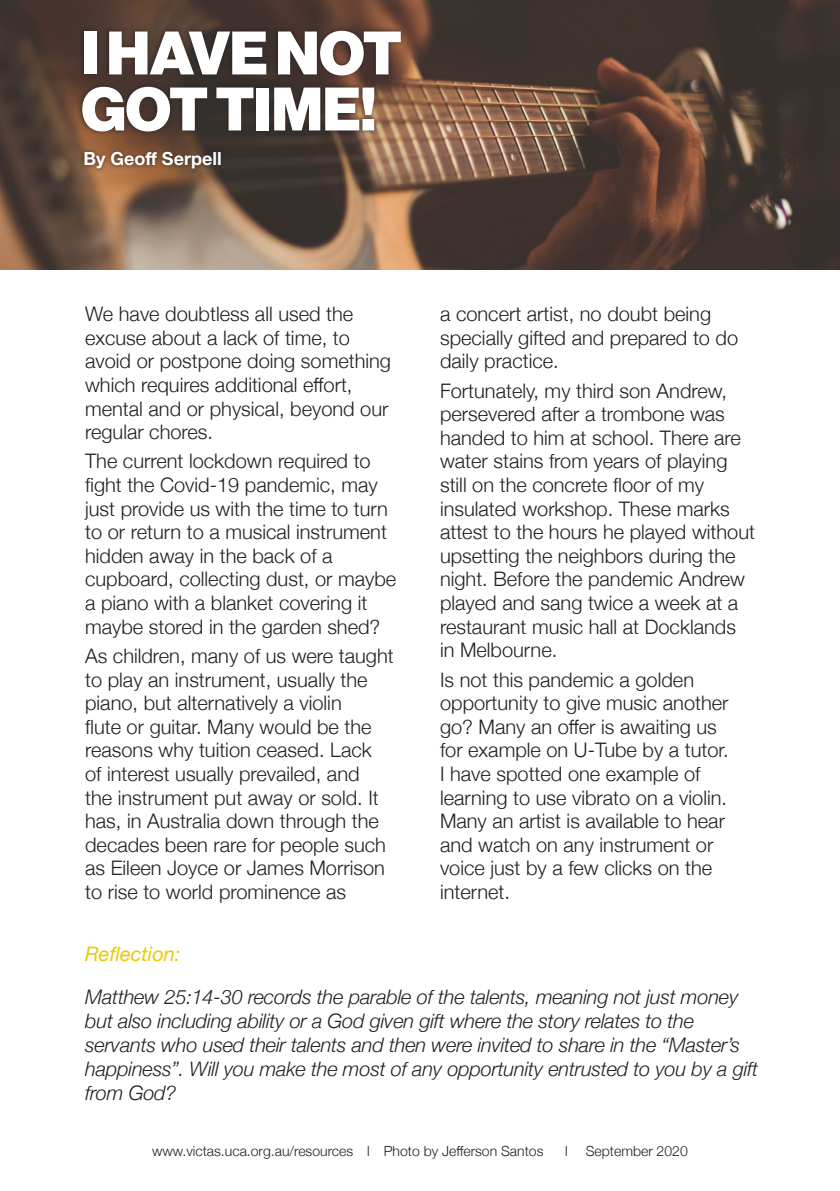
<style>
.page{position:relative;width:840px;height:1191px;background:#fff}
.page>*{position:absolute;margin:0;border:0;box-sizing:border-box;transform-origin:0 0}
.t1{font:60px/56px "N Haas Grotesk DS Pro 95 Blk";letter-spacing:-.005em;color:#fff}
.t2{font:300 20px/23.6px "Helvetica Neue";color:#231f20}
.t3{font:italic 300 20px/24px "Helvetica Neue";letter-spacing:-.01em;color:#231f20}
.t4{font:italic 20px "Helvetica Neue";color:#eec803}
.t5{font:700 18px "Helvetica Neue";color:#fff}
.t6{font:300 14px "Helvetica Neue";color:#231f20}
</style>
<div class="page">
<img style="left:0;top:0;width:839px;height:270px">
<div style="left:77px;top:26px;width:328px;height:109px;background:#231f20;opacity:.75"></div>
<div style="left:80px;top:148px;width:145px;height:25px;background:#231f20;opacity:.75"></div>
<h1 class="t1" style="left:81px;top:26px;width:321px">I HAVE NOT<br>GOT TIME!</h1>
<p class="t5" style="left:83px;top:148px;width:140px">By Geoff Serpell</p>
<p class="t2" style="left:85px;top:302px;width:307px">We have doubtless all used the excuse about a lack of time, to avoid or postpone doing something which requires additional effort, mental and or physical, beyond our regular chores.</p>
<p class="t2" style="left:85px;top:449px;width:312px">The current lockdown required to fight the Covid-19 pandemic, may just provide us with the time to turn to or return to a musical instrument hidden away in the back of a cupboard, collecting dust, or maybe a piano with a blanket covering it maybe stored in the garden shed?</p>
<p class="t2" style="left:85px;top:643px;width:310px">As children, many of us were taught to play an instrument, usually the piano, but alternatively a violin<br>flute or guitar. Many would be the reasons why tuition ceased. Lack<br>of interest usually prevailed, and<br>the instrument put away or sold. It has, in Australia down through the decades been rare for people such as Eileen Joyce or James Morrison to rise to world prominence as</p>
<p class="t2" style="left:440px;top:302px;width:299px">a concert artist, no doubt being specially gifted and prepared to do daily practice.</p>
<p class="t2" style="left:440px;top:378px;width:316px">Fortunately, my third son Andrew, persevered after a trombone was handed to him at school. There are water stains from years of playing still on the concrete floor of my insulated workshop. These marks attest to the hours he played without upsetting the neighbors during the night. Before the pandemic Andrew played and sang twice a week at a restaurant music hall at Docklands in Melbourne.</p>
<p class="t2" style="left:440px;top:667px;width:290px">Is not this pandemic a golden opportunity to give music another go? Many an offer is awaiting us for example on U-Tube by a tutor.<br>I have spotted one example of learning to use vibrato on a violin.<br>Many an artist is available to hear and watch on any instrument or voice just by a few clicks on the internet.</p>
<p class="t4" style="left:85px;top:941px;width:97px">Reflection:</p>
<p class="t3" style="left:85px;top:985px;width:674px">Matthew 25:14-30 records the parable of the talents, meaning not just money but also including ability or a God given gift where the story relates to the servants who used their talents and then were invited to share in the “Master’s happiness”. Will you make the most of any opportunity entrusted to you by a gift from God?</p>
<p class="t6" style="left:152px;top:1142px;width:392px">www.victas.uca.org.au/resources l Photo by Jefferson Santos</p>
<p class="t6" style="left:565px;top:1142px;width:4px">l</p>
<p class="t6" style="left:585px;top:1142px;width:103px">September 2020</p>
</div>
